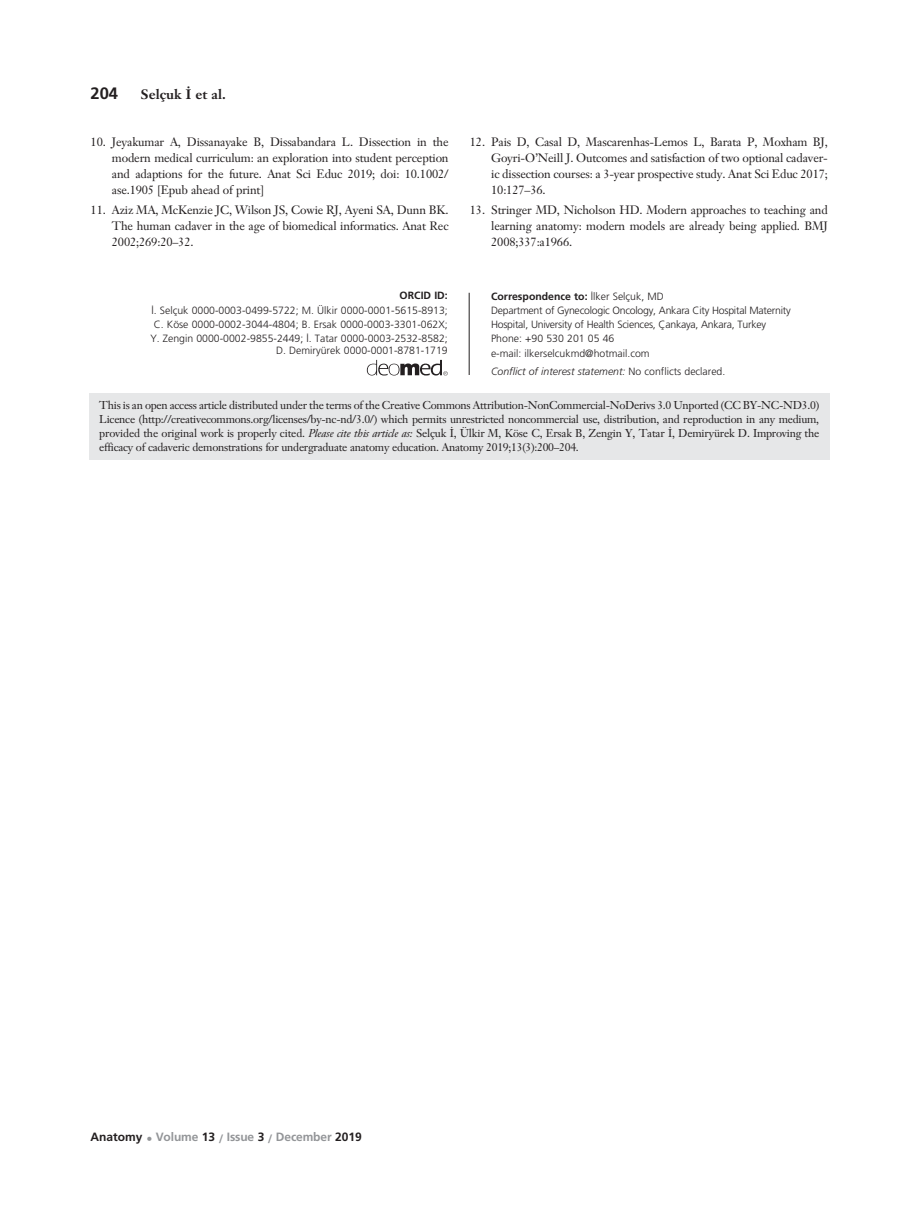
<style>
.page{position:relative;width:919px;height:1217px;background:#fff}
.page>*{position:absolute;margin:0;border:0;box-sizing:border-box;transform-origin:0 0}
.t1{font:700 16.5px "Frutiger";color:#231f20}
.t2{font:700 13.5px "Janson Text";color:#231f20}
.t3{font:12px/15.9px "Janson Text";letter-spacing:-.015em;color:#231f20;text-align:justify}
.t4{font:700 12px "Frutiger";letter-spacing:-.01em;color:#939598}
.t5{font:11.25px/13.8px "Janson Text";letter-spacing:-.025em;color:#231f20;text-align:justify}
.t6{font:300 10.5px/14.2px "Frutiger";letter-spacing:-.02em;color:#231f20}
.t7{font:300 10.5px/14px "Frutiger";color:#231f20;text-align:center}
.t8{font:italic 300 10.5px "Frutiger";color:#231f20}
.t9{font:700 10.5px "Frutiger";color:#231f20}
.s1{font-weight:700}
.s2{font-style:normal}
.s3{font-style:italic}
.s4{color:#231f20}
</style>
<div class="page">
<hr style="left:469px;top:293px;width:1px;height:82px;background:#231f20">
<div style="left:89px;top:393px;width:740px;height:66px;background:#e6e7e8"></div>
<svg style="left:367px;top:360px;width:80px;height:15px"></svg>
<h1 class="t1" style="left:91px;top:87px;width:29px">204</h1>
<p class="t2" style="left:141px;top:89px;width:86px">Selçuk ‹ et al.</p>
<p class="t3" style="left:112px;top:135px;width:338px;text-indent:-21px">10. Jeyakumar A, Dissanayake B, Dissabandara L. Dissection in the modern medical curriculum: an exploration into student perception and adaptions for the future. Anat Sci Educ 2019; doi: 10.1002/ ase.1905 [Epub ahead of print]</p>
<p class="t3" style="left:112px;top:203px;width:338px;text-indent:-21px">11. Aziz MA, McKenzie JC, Wilson JS, Cowie RJ, Ayeni SA, Dunn BK.<br>The human cadaver in the age of biomedical informatics. Anat Rec 2002;269:20–32.</p>
<p class="t3" style="left:491px;top:135px;width:338px;text-indent:-21px">12. Pais D, Casal D, Mascarenhas-Lemos L, Barata P, Moxham BJ, Goyri-O’Neill J. Outcomes and satisfaction of two optional cadaver&shy;ic dissection courses: a 3-year prospective study. Anat Sci Educ 2017; 10:127–36.</p>
<p class="t3" style="left:491px;top:203px;width:338px;text-indent:-21px">13. Stringer MD, Nicholson HD. Modern approaches to teaching and learning anatomy: modern models are already being applied. BMJ 2008;337:a1966.</p>
<p class="t6" style="left:491px;top:289px;width:301px"><span class="s1">Correspondence to:</span> ‹lker Selçuk, MD<br>Department of Gynecologic Oncology, Ankara City Hospital Maternity Hospital, University of Health Sciences, Çankaya, Ankara, Turkey Phone: +90 530 201 05 46<br>e-mail: ilkerselcukmd@hotmail.com</p>
<p class="t8" style="left:491px;top:367px;width:236px">Conflict of interest statement: <span class="s2">No conflicts declared.</span></p>
<p class="t5" style="left:99px;top:399px;width:721px">This is an open access article distributed under the terms of the Creative Commons Attribution-NonCommercial-NoDerivs 3.0 Unported (CC BY-NC-ND3.0)<br>Licence (http://creativecommons.org/licenses/by-nc-nd/3.0/) which permits unrestricted noncommercial use, distribution, and reproduction in any medium, provided the original work is properly cited. <span class="s3">Please cite this article as:</span> Selçuk ‹, Ülkir M, Köse C, Ersak B, Zengin Y, Tatar ‹, Demiryürek D. Improving the efficacy of cadaveric demonstrations for undergraduate anatomy education. Anatomy 2019;13(3):200–204.</p>
<p class="t9" style="left:399px;top:291px;width:50px">ORCID ID:</p>
<p class="t7" style="left:150px;top:304px;width:299px">‹. Selçuk 0000-0003-0499-5722; M. Ülkir 0000-0001-5615-8913;<br>C. Köse 0000-0002-3044-4804; B. Ersak 0000-0003-3301-062X;<br>Y. Zengin 0000-0002-9855-2449; ‹. Tatar 0000-0003-2532-8582;</p>
<p class="t7" style="left:276px;top:344px;width:173px">D. Demiryürek 0000-0001-8781-1719</p>
<p class="t4" style="left:91px;top:1132px;width:273px"><span class="s4">Anatomy</span> • Volume <span class="s4">13</span> / Issue <span class="s4">3</span> / December <span class="s4">2019</span></p>
</div>
